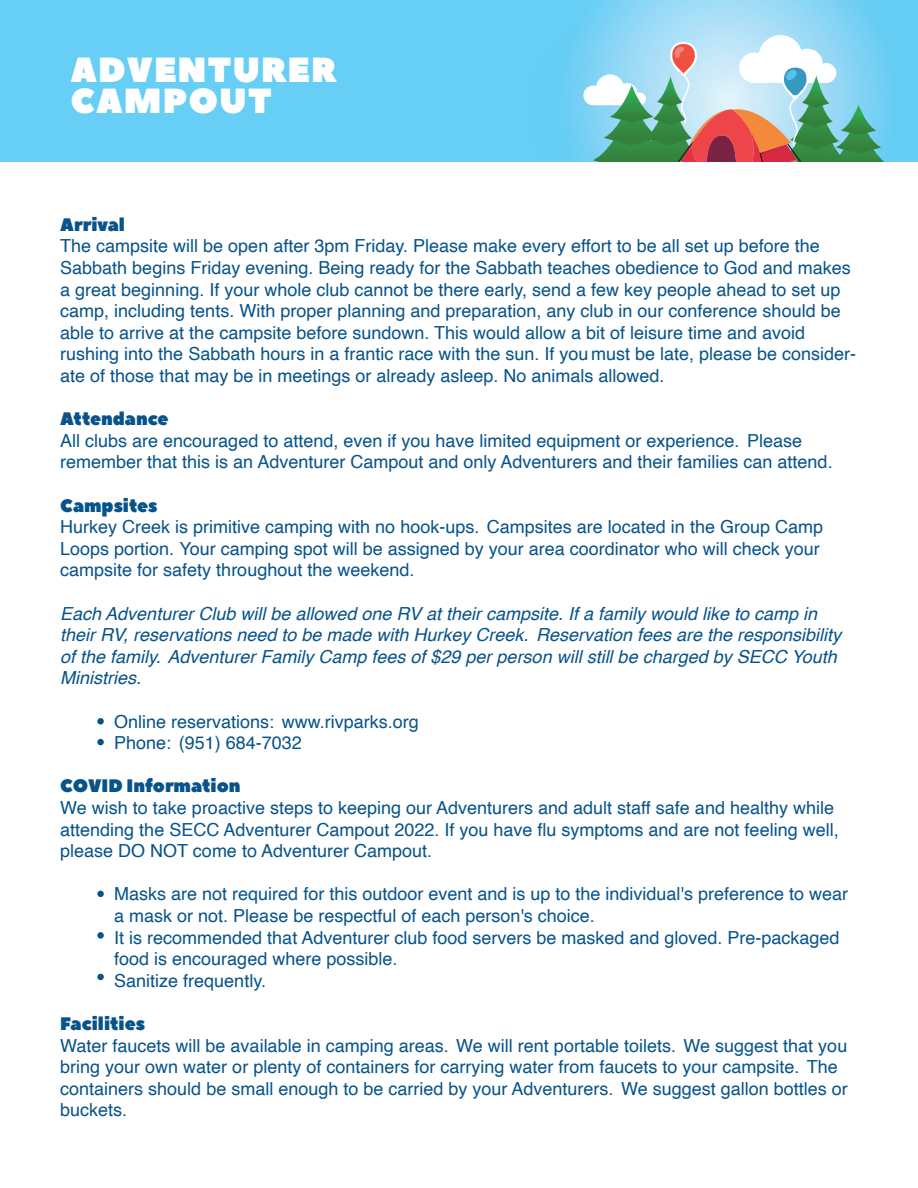
<style>
.page{position:relative;width:918px;height:1188px;background:#fff}
.page>*{position:absolute;margin:0;border:0;box-sizing:border-box;transform-origin:0 0}
.t1{font:34.65px/31px "Peace Sans";letter-spacing:.03em;color:#fff}
.t2{font:18px/21.6px "Helvetica";color:#07538a}
.t3{font:italic 18px/21.6px "Helvetica";color:#07538a}
.t4{font:18px "Peace Sans";color:#07538a}
</style>
<div class="page">
<div style="left:0;top:0;width:918px;height:163px;background:#67cef5"></div>
<img style="left:796px;top:0;width:122px;height:163px">
<img style="left:463px;top:0;width:333px;height:163px">
<svg style="left:583px;top:35px;width:302px;height:128px;background:#9cbdba"></svg>
<div style="left:97px;top:718px;width:7px;height:7px;background:#07538a;border-radius:50%"></div>
<div style="left:97px;top:739px;width:7px;height:6px;background:#07538a;border-radius:50%"></div>
<div style="left:97px;top:891px;width:7px;height:6px;background:#07538a;border-radius:50%"></div>
<div style="left:97px;top:932px;width:7px;height:7px;background:#07538a;border-radius:50%"></div>
<div style="left:97px;top:974px;width:7px;height:6px;background:#07538a;border-radius:50%"></div>
<h1 class="t1" style="left:70px;top:56px;width:268px">ADVENTURER<br>CAMPOUT</h1>
<p class="t4" style="left:60px;top:212px;width:66px">Arrival</p>
<p class="t2" style="left:60px;top:236px;width:797px">The campsite will be open after 3pm Friday. Please make every effort to be all set up before the Sabbath begins Friday evening. Being ready for the Sabbath teaches obedience to God and makes a great beginning. If your whole club cannot be there early, send a few key people ahead to set up camp, including tents. With proper planning and preparation, any club in our conference should be able to arrive at the campsite before sundown. This would allow a bit of leisure time and avoid rushing into the Sabbath hours in a frantic race with the sun. If you must be late, please be consider&shy;ate of those that may be in meetings or already asleep. No animals allowed.</p>
<p class="t4" style="left:60px;top:407px;width:110px">Attendance</p>
<p class="t2" style="left:60px;top:430px;width:774px">All clubs are encouraged to attend, even if you have limited equipment or experience. Please remember that this is an Adventurer Campout and only Adventurers and their families can attend.</p>
<p class="t4" style="left:60px;top:493px;width:99px">Campsites</p>
<p class="t2" style="left:60px;top:517px;width:764px">Hurkey Creek is primitive camping with no hook-ups. Campsites are located in the Group Camp<br>Loops portion. Your camping spot will be assigned by your area coordinator who will check your campsite for safety throughout the weekend.</p>
<p class="t3" style="left:60px;top:603px;width:782px">Each Adventurer Club will be allowed one RV at their campsite. If a family would like to camp in their RV, reservations need to be made with Hurkey Creek. Reservation fees are the responsibility of the family. Adventurer Family Camp fees of $29 per person will still be charged by SECC Youth Ministries.</p>
<p class="t2" style="left:114px;top:711px;width:306px">Online reservations: www.rivparks.org<br>Phone: (951) 684-7032</p>
<p class="t4" style="left:60px;top:774px;width:182px">COVID Information</p>
<p class="t2" style="left:60px;top:797px;width:780px">We wish to take proactive steps to keeping our Adventurers and adult staff safe and healthy while attending the SECC Adventurer Campout 2022. If you have flu symptoms and are not feeling well, please DO NOT come to Adventurer Campout.</p>
<p class="t2" style="left:114px;top:884px;width:735px">Masks are not required for this outdoor event and is up to the individual's preference to wear a mask or not. Please be respectful of each person's choice.<br>It is recommended that Adventurer club food servers be masked and gloved. Pre-packaged food is encouraged where possible.<br>Sanitize frequently.</p>
<p class="t4" style="left:60px;top:1012px;width:86px">Facilities</p>
<p class="t2" style="left:60px;top:1035px;width:789px">Water faucets will be available in camping areas. We will rent portable toilets. We suggest that you bring your own water or plenty of containers for carrying water from faucets to your campsite. The containers should be small enough to be carried by your Adventurers. We suggest gallon bottles or buckets.</p>
</div>
